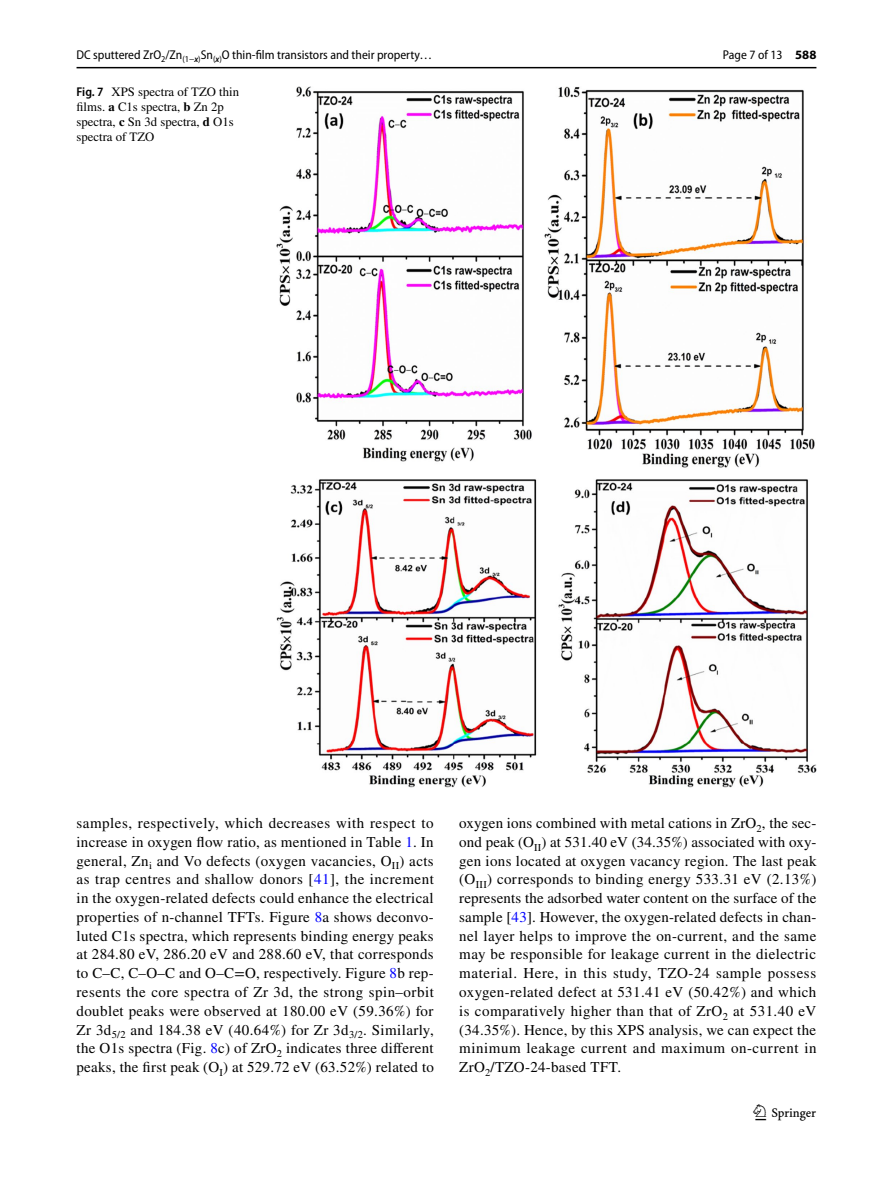
<style>
.page{position:relative;width:893px;height:1187px;background:#fff}
.page>*{position:absolute;margin:0;border:0;box-sizing:border-box;transform-origin:0 0}
.t1{font:22.5px "Springnew Regular 3";color:#000}
.t2{font:15px/18.8px "STIX";letter-spacing:.02em;color:#000;text-align:justify}
.t3{font:12.75px/15px "STIX";color:#000}
.t4{font:12.75px "Myriad Pro Semi Cn 3";color:#000}
.t5{font:semi-condensed 12.75px "Myriad Pro";color:#000}
.s1{font-family:"Myriad Pro";font-weight:600;font-stretch:semi-condensed}
.s2{font-weight:700}
.s3{font-weight:700;font-stretch:normal}
.s4{color:#00f}
</style>
<div class="page">
<hr style="left:77px;top:67px;width:739px;height:1px;background:#000">
<img style="left:276px;top:87px;width:540px;height:700px">
<p class="t4" style="left:77px;top:48px;width:357px">DC sputtered ZrO<sub>2</sub>/Zn<sub>(1−</sub><sub>x</sub><sub>)</sub>Sn<sub>(</sub><sub>x</sub><sub>)</sub>O thin‑film transistors and their property…</p>
<p class="t3" style="left:77px;top:85px;width:164px"><span class="s1">Fig. 7</span> XPS spectra of TZO thin films. <span class="s2">a</span> C1s spectra, <span class="s2">b</span> Zn 2p spectra, <span class="s2">c</span> Sn 3d spectra, <span class="s2">d</span> O1s spectra of TZO</p>
<p class="t5" style="left:723px;top:48px;width:95px">Page 7 of 13 <span class="s3">588</span></p>
<p class="t2" style="left:77px;top:814px;width:359px">samples, respectively, which decreases with respect to increase in oxygen flow ratio, as mentioned in Table <span class="s4">1</span>. In general, Zn<sub>i</sub> and Vo defects (oxygen vacancies, O<sub>II</sub>) acts as trap centres and shallow donors [<span class="s4">41</span>], the increment in the oxygen-related defects could enhance the electrical properties of n-channel TFTs. Figure <span class="s4">8</span>a shows deconvo&shy;luted C1s spectra, which represents binding energy peaks at 284.80 eV, 286.20 eV and 288.60 eV, that corresponds to C–C, C–O–C and O–C=O, respectively. Figure <span class="s4">8</span>b rep&shy;resents the core spectra of Zr 3d, the strong spin–orbit doublet peaks were observed at 180.00 eV (59.36%) for Zr 3d<sub>5/2</sub> and 184.38 eV (40.64%) for Zr 3d<sub>3/2</sub>. Similarly, the O1s spectra (Fig. <span class="s4">8</span>c) of ZrO<sub>2</sub> indicates three different peaks, the first peak (O<sub>I</sub>) at 529.72 eV (63.52%) related to</p>
<p class="t2" style="left:459px;top:814px;width:359px">oxygen ions combined with metal cations in ZrO<sub>2</sub>, the sec&shy;ond peak (O<sub>II</sub>) at 531.40 eV (34.35%) associated with oxy&shy;gen ions located at oxygen vacancy region. The last peak (O<sub>III</sub>) corresponds to binding energy 533.31 eV (2.13%) represents the adsorbed water content on the surface of the sample [<span class="s4">43</span>]. However, the oxygen-related defects in chan&shy;nel layer helps to improve the on-current, and the same may be responsible for leakage current in the dielectric material. Here, in this study, TZO-24 sample possess oxygen-related defect at 531.41 eV (50.42%) and which is comparatively higher than that of ZrO<sub>2</sub> at 531.40 eV (34.35%). Hence, by this XPS analysis, we can expect the minimum leakage current and maximum on-current in ZrO<sub>2</sub>/TZO-24-based TFT.</p>
<h1 class="t1" style="left:755px;top:1104px;width:62px">1 3</h1>
</div>
